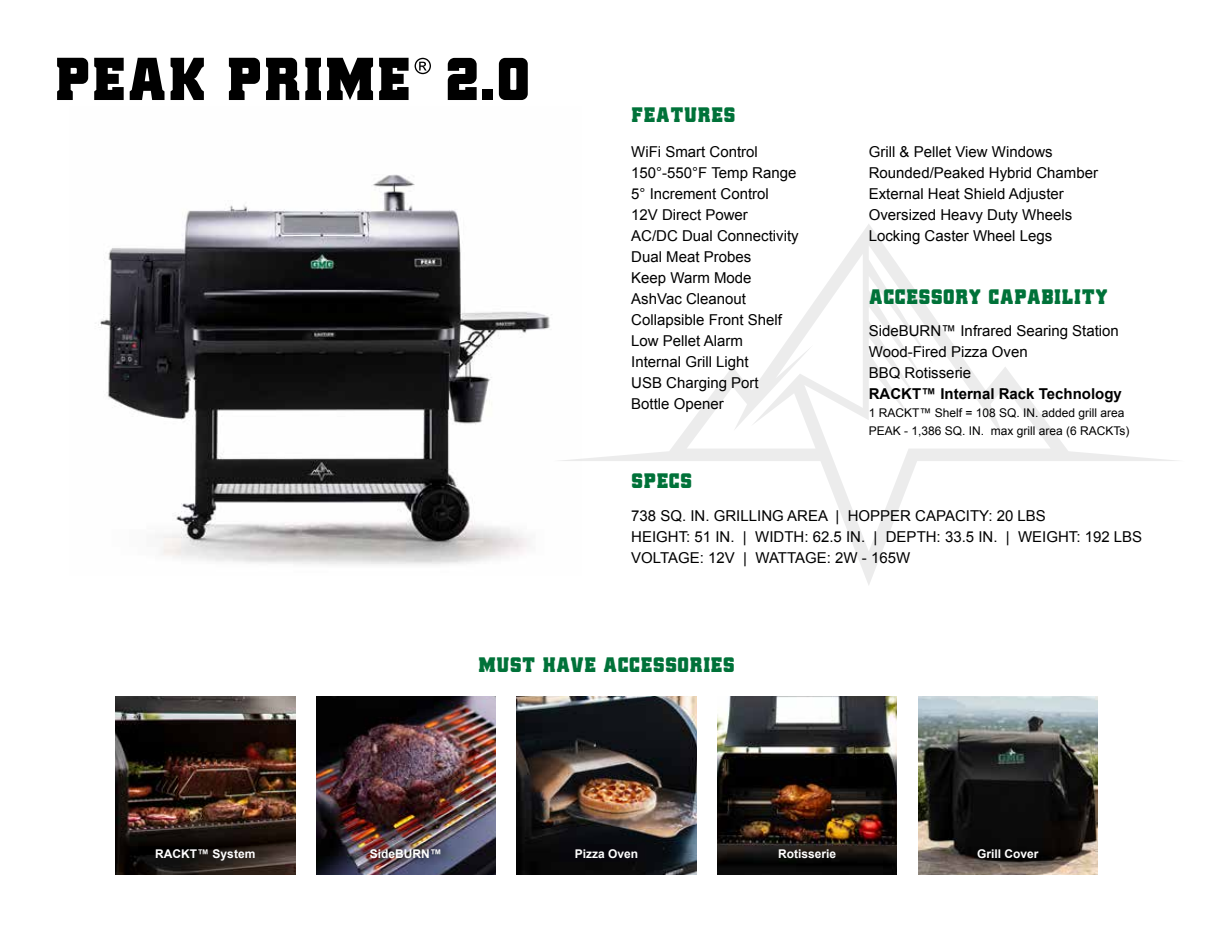
<style>
.page{position:relative;width:1215px;height:945px;background:#fff}
.page>*{position:absolute;margin:0;border:0;box-sizing:border-box;transform-origin:0 0}
.t1{font:21px "GMGPRIME Regular";color:#007239}
.t2{font:15px/21px "Arial";color:#000}
.t3{font:700 15px "Arial";color:#000}
.t4{font:12px/18px "Arial";color:#000}
.t5{font:700 12px "Arial";color:#fff}
</style>
<div class="page">
<img style="left:95px;top:174px;width:457px;height:391px">
<svg style="left:560px;top:224px;width:617px;height:361px"></svg>
<svg style="left:57px;top:58px;width:31px;height:42px"></svg>
<svg style="left:94px;top:58px;width:30px;height:42px"></svg>
<svg style="left:130px;top:58px;width:35px;height:42px"></svg>
<svg style="left:171px;top:58px;width:33px;height:42px"></svg>
<svg style="left:229px;top:58px;width:31px;height:42px"></svg>
<svg style="left:266px;top:58px;width:33px;height:42px"></svg>
<svg style="left:305px;top:58px;width:16px;height:42px"></svg>
<svg style="left:327px;top:58px;width:46px;height:42px"></svg>
<svg style="left:379px;top:58px;width:30px;height:42px"></svg>
<svg style="left:448px;top:58px;width:29px;height:42px"></svg>
<div style="left:483px;top:90px;width:10px;height:10px;background:#000"></div>
<svg style="left:499px;top:58px;width:29px;height:42px"></svg>
<svg style="left:415px;top:58px;width:16px;height:16px"></svg>
<img style="left:116px;top:697px;width:179px;height:177px">
<img style="left:316px;top:697px;width:180px;height:177px">
<img style="left:356px;top:835px;width:101px;height:40px">
<img style="left:517px;top:697px;width:179px;height:177px">
<img style="left:718px;top:697px;width:179px;height:177px">
<img style="left:918px;top:697px;width:179px;height:177px">
<h1 class="t1" style="left:631px;top:102px;width:106px">FEATURES</h1>
<p class="t2" style="left:631px;top:142px;width:169px">WiFi Smart Control<br>150°-550°F Temp Range<br>5° Increment Control<br>12V Direct Power<br>AC/DC Dual Connectivity<br>Dual Meat Probes<br>Keep Warm Mode<br>AshVac Cleanout<br>Collapsible Front Shelf<br>Low Pellet Alarm<br>Internal Grill Light<br>USB Charging Port<br>Bottle Opener</p>
<p class="t2" style="left:869px;top:142px;width:231px">Grill &amp; Pellet View Windows<br>Rounded/Peaked Hybrid Chamber<br>External Heat Shield Adjuster<br>Oversized Heavy Duty Wheels<br>Locking Caster Wheel Legs</p>
<h1 class="t1" style="left:869px;top:285px;width:241px">ACCESSORY CAPABILITY</h1>
<p class="t2" style="left:869px;top:320px;width:252px">SideBURN™ Infrared Searing Station<br>Wood-Fired Pizza Oven<br>BBQ Rotisserie</p>
<p class="t3" style="left:869px;top:384px;width:255px">RACKT™ Internal Rack Technology</p>
<p class="t4" style="left:869px;top:404px;width:262px">1 RACKT™ Shelf = 108 SQ. IN. added grill area<br>PEAK - 1,386 SQ. IN. max grill area (6 RACKTs)</p>
<h1 class="t1" style="left:631px;top:469px;width:63px">SPECS</h1>
<p class="t2" style="left:631px;top:505px;width:512px">738 SQ. IN. GRILLING AREA | HOPPER CAPACITY: 20 LBS<br>HEIGHT: 51 IN. | WIDTH: 62.5 IN. | DEPTH: 33.5 IN. | WEIGHT: 192 LBS<br>VOLTAGE: 12V | WATTAGE: 2W - 165W</p>
<h1 class="t1" style="left:478px;top:652px;width:258px">MUST HAVE ACCESSORIES</h1>
<p class="t5" style="left:155px;top:846px;width:102px">RACKT™ System</p>
<p class="t5" style="left:370px;top:846px;width:74px">SideBURN™</p>
<p class="t5" style="left:575px;top:846px;width:65px">Pizza Oven</p>
<p class="t5" style="left:778px;top:846px;width:60px">Rotisserie</p>
<p class="t5" style="left:977px;top:846px;width:63px">Grill Cover</p>
</div>
